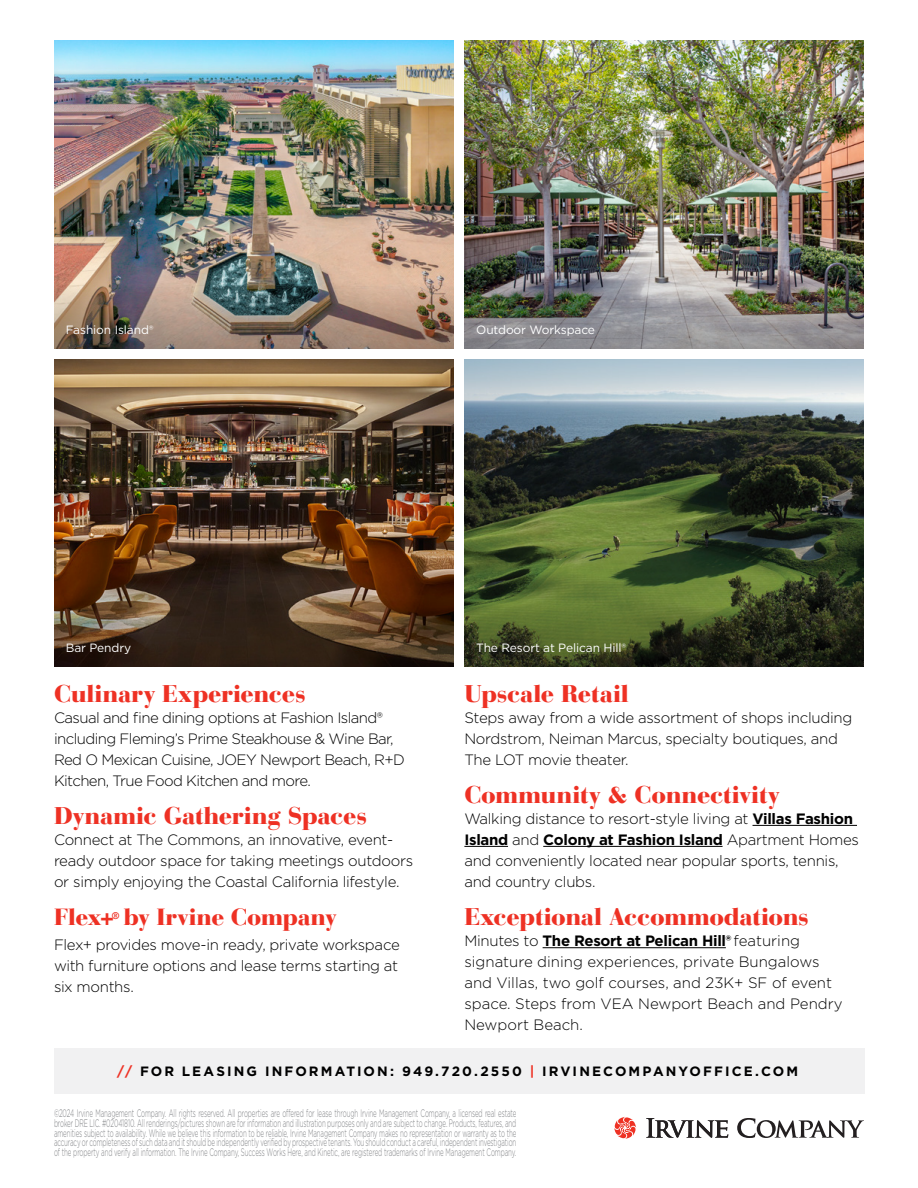
<style>
.page{position:relative;width:918px;height:1188px;background:#fff}
.page>*{position:absolute;margin:0;border:0;box-sizing:border-box;transform-origin:0 0}
.t1{font:900 24px "Bauer Bodoni Std";letter-spacing:-.015em;color:#ee3124}
.t2{font:900 23.25px "Bauer Bodoni Std";letter-spacing:-.015em;color:#ee3124}
.t3{font:300 15px/21px "Gotham";letter-spacing:-.02em;color:#000}
.t4{font:300 15px/21px "Gotham";color:#000}
.t5{font:300 15px/21px "Gotham";letter-spacing:-.04em;color:#000}
.t6{font:700 13.5px "Gotham";letter-spacing:.155em;color:#000}
.t7{font:12px "Gotham";letter-spacing:-.01em;color:#fff}
.t8{font:300 10.8px/9.8px "Gotham";letter-spacing:-.01em;color:#808285;text-align:justify;scale:.57 1}
.t9{font:900 9.6px "Bauer Bodoni Std";color:#ee3124}
.s1{font-weight:700}
.s2{color:#ee3124}
</style>
<div class="page">
<img style="left:464px;top:40px;width:400px;height:242px">
<img style="left:54px;top:40px;width:400px;height:242px">
<img style="left:464px;top:359px;width:400px;height:241px">
<img style="left:54px;top:359px;width:400px;height:241px">
<svg style="left:54px;top:600px;width:400px;height:67px;background:#473321"></svg>
<svg style="left:464px;top:600px;width:400px;height:67px;background:#3b4521"></svg>
<img style="left:464px;top:282px;width:400px;height:66px">
<img style="left:54px;top:282px;width:400px;height:66px">
<div style="left:54px;top:1048px;width:810px;height:45px;background:#f1f1f2"></div>
<svg style="left:737px;top:1118px;width:127px;height:20px"></svg>
<svg style="left:646px;top:1118px;width:82px;height:20px"></svg>
<svg style="left:614px;top:1117px;width:22px;height:22px"></svg>
<hr style="left:753px;top:825px;width:104px;height:1px;background:#000">
<hr style="left:464px;top:846px;width:44px;height:1px;background:#000">
<hr style="left:543px;top:846px;width:180px;height:1px;background:#000">
<hr style="left:543px;top:947px;width:183px;height:1px;background:#000">
<p class="t7" style="left:66px;top:322px;width:89px">Fashion Island®</p>
<p class="t7" style="left:476px;top:322px;width:120px">Outdoor Workspace</p>
<p class="t7" style="left:66px;top:640px;width:67px">Bar Pendry</p>
<p class="t7" style="left:476px;top:640px;width:152px">The Resort at Pelican Hill®</p>
<h1 class="t1" style="left:54px;top:679px;width:253px">Culinary Experiences</h1>
<h3 class="t5" style="left:54px;top:706px;width:352px">Casual and fine dining options at Fashion Island® including Fleming’s Prime Steakhouse &amp; Wine Bar, Red O Mexican Cuisine, JOEY Newport Beach, R+D Kitchen, True Food Kitchen and more.</h3>
<h1 class="t1" style="left:54px;top:801px;width:314px">Dynamic Gathering Spaces</h1>
<h3 class="t3" style="left:54px;top:829px;width:361px">Connect at The Commons, an innovative, event&shy;ready outdoor space for taking meetings outdoors or simply enjoying the Coastal California lifestyle.</h3>
<h2 class="t2" style="left:54px;top:902px;width:284px">Flex+ by Irvine Company</h2>
<p class="t9" style="left:112px;top:910px;width:9px">®</p>
<h3 class="t3" style="left:54px;top:934px;width:347px">Flex+ provides move-in ready, private workspace with furniture options and lease terms starting at six months.</h3>
<h1 class="t1" style="left:464px;top:679px;width:166px">Upscale Retail</h1>
<h3 class="t3" style="left:464px;top:706px;width:389px">Steps away from a wide assortment of shops including<br>Nordstrom, Neiman Marcus, specialty boutiques, and<br>The LOT movie theater.</h3>
<h1 class="t1" style="left:464px;top:780px;width:317px">Community &amp; Connectivity</h1>
<h3 class="t3" style="left:464px;top:808px;width:396px">Walking distance to resort-style living at <span class="s1">Villas Fashion Island</span> and <span class="s1">Colony at Fashion Island</span> Apartment Homes and conveniently located near popular sports, tennis, and country clubs.</h3>
<h1 class="t1" style="left:464px;top:902px;width:346px">Exceptional Accommodations</h1>
<h3 class="t4" style="left:464px;top:930px;width:380px">Minutes to <span class="s1">The Resort at Pelican Hill®</span> featuring signature dining experiences, private Bungalows and Villas, two golf courses, and 23K+ SF of event space. Steps from VEA Newport Beach and Pendry Newport Beach.</h3>
<p class="t6" style="left:117px;top:1062px;width:682px"><span class="s2">//</span> FOR LEASING INFORMATION: 949.720.2550 <span class="s2">|</span> IRVINECOMPANYOFFICE.COM</p>
<p class="t8" style="left:54px;top:1108px;width:813px">©2024 Irvine Management Company. All rights reserved. All properties are offered for lease through Irvine Management Company, a licensed real estate broker DRE LIC. #02041810. All renderings/pictures shown are for information and illustration purposes only and are subject to change. Products, features, and amenities subject to availability. While we believe this information to be reliable, Irvine Management Company makes no representation or warranty as to the accuracy or completeness of such data and it should be independently verified by prospective tenants. You should conduct a careful, independent investigation of the property and verify all information. The Irvine Company, Success Works Here, and Kinetic, are registered trademarks of Irvine Management Company.</p>
</div>
